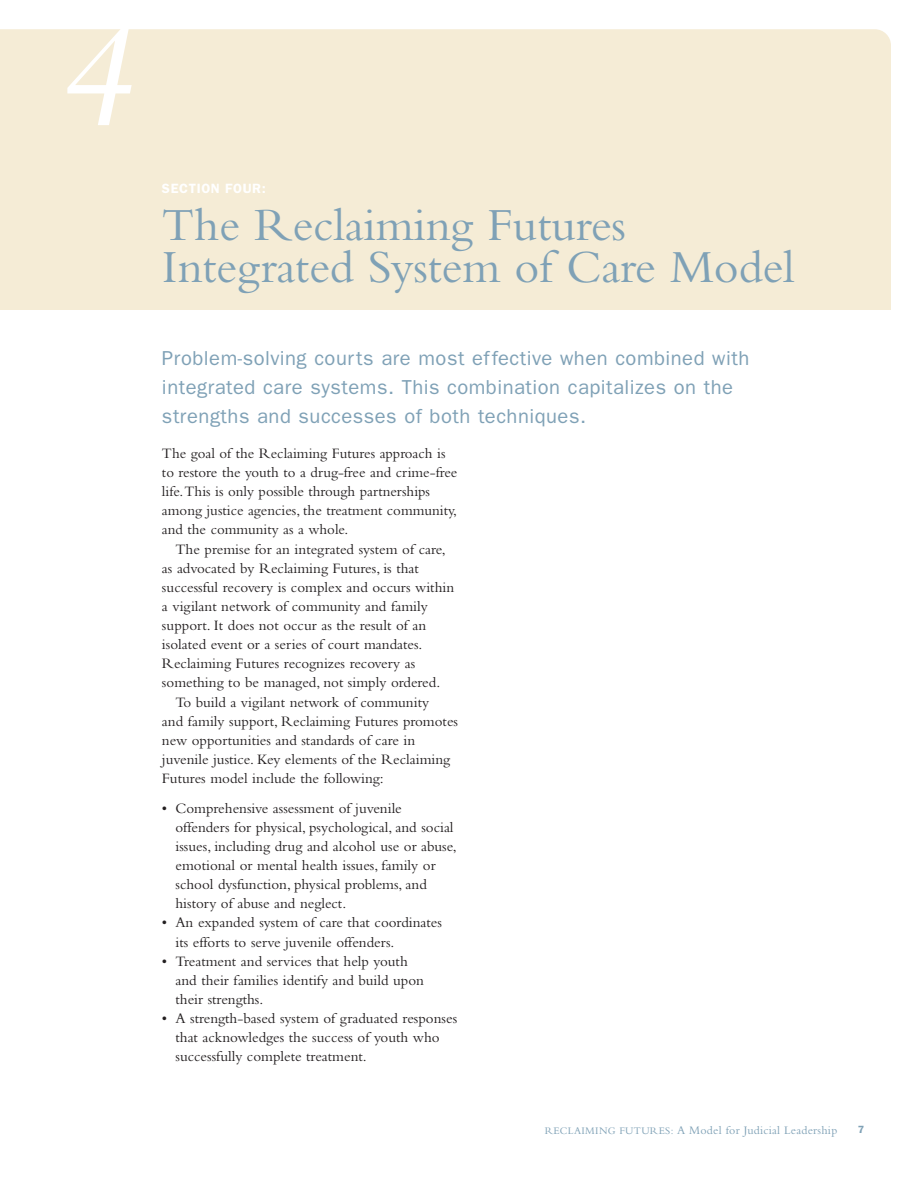
<style>
.page{position:relative;width:918px;height:1188px;background:#fff}
.page>*{position:absolute;margin:0;border:0;box-sizing:border-box;transform-origin:0 0}
.t1{font:italic 156px "Bembo";color:#fff}
.t2{font:48px/42px "Bembo";letter-spacing:-.005em;color:#7fa1b6}
.t3{font:20.25px/29.2px "Franklin Gothic";letter-spacing:.025em;color:#7fa1b6}
.t4{font:15px/19.2px "Bembo";color:#231f20}
.t5{font:600 13.5px "Franklin Gothic";letter-spacing:.05em;color:#fff}
.t6{font:12px "Bembo";letter-spacing:.02em;color:#7fa1b6}
.s1{font-size:10.5px}
.s2{font-family:"Franklin Gothic";font-weight:600;font-size:10.5px;color:#fff}
.s3{font-family:"Franklin Gothic";font-weight:600;font-size:10.5px}
</style>
<div class="page">
<div style="left:0;top:29px;width:891px;height:281px;background:#f5ecd6"></div>
<h1 class="t1" style="left:52px;top:18px;width:81px">4</h1>
<p class="t5" style="left:162px;top:184px;width:105px">SECTION FOUR:</p>
<h2 class="t2" style="left:162px;top:209px;width:634px">The Reclaiming Futures<br>Integrated System of Care Model</h2>
<h3 class="t3" style="left:162px;top:345px;width:589px">Problem-solving courts are most effective when combined with integrated care systems. This combination capitalizes on the strengths and successes of both techniques.</h3>
<p class="t4" style="left:162px;top:445px;width:297px">The goal of the Reclaiming Futures approach is to restore the youth to a drug-free and crime-free life.This is only possible through partnerships among justice agencies, the treatment community, and the community as a whole.</p>
<p class="t4" style="left:175px;top:541px;width:272px">The premise for an integrated system of care,</p>
<p class="t4" style="left:162px;top:560px;width:258px">as advocated by Reclaiming Futures, is that</p>
<p class="t4" style="left:162px;top:579px;width:294px">successful recovery is complex and occurs within</p>
<p class="t4" style="left:162px;top:598px;width:267px">a vigilant network of community and family</p>
<p class="t4" style="left:162px;top:617px;width:266px">support. It does not occur as the result of an</p>
<p class="t4" style="left:162px;top:636px;width:262px">isolated event or a series of court mandates.</p>
<p class="t4" style="left:162px;top:655px;width:255px">Reclaiming Futures recognizes recovery as</p>
<p class="t4" style="left:162px;top:674px;width:280px">something to be managed, not simply ordered.</p>
<p class="t4" style="left:175px;top:694px;width:255px">To build a vigilant network of community</p>
<p class="t4" style="left:162px;top:713px;width:298px">and family support, Reclaiming Futures promotes</p>
<p class="t4" style="left:162px;top:732px;width:255px">new opportunities and standards of care in</p>
<p class="t4" style="left:162px;top:751px;width:290px">juvenile justice. Key elements of the Reclaiming</p>
<p class="t4" style="left:162px;top:770px;width:223px">Futures model include the following:</p>
<p class="t4" style="left:175px;top:800px;width:283px;text-indent:-14px">• Comprehensive assessment of juvenile offenders for physical, psychological, and social issues, including drug and alcohol use or abuse, emotional or mental health issues, family or school dysfunction, physical problems, and history of abuse and neglect.</p>
<p class="t4" style="left:175px;top:915px;width:268px;text-indent:-14px">• An expanded system of care that coordinates its efforts to serve juvenile offenders.</p>
<p class="t4" style="left:175px;top:953px;width:250px;text-indent:-14px">• Treatment and services that help youth and their families identify and build upon their strengths.</p>
<p class="t4" style="left:175px;top:1010px;width:283px;text-indent:-14px">• A strength-based system of graduated responses that acknowledges the success of youth who successfully complete treatment.</p>
<p class="t6" style="left:545px;top:1126px;width:321px"><span class="s1">RECLAIMING FUTURES:</span> A Model for Judicial Leadership <span class="s2">7</span> <span class="s3">7</span></p>
</div>
